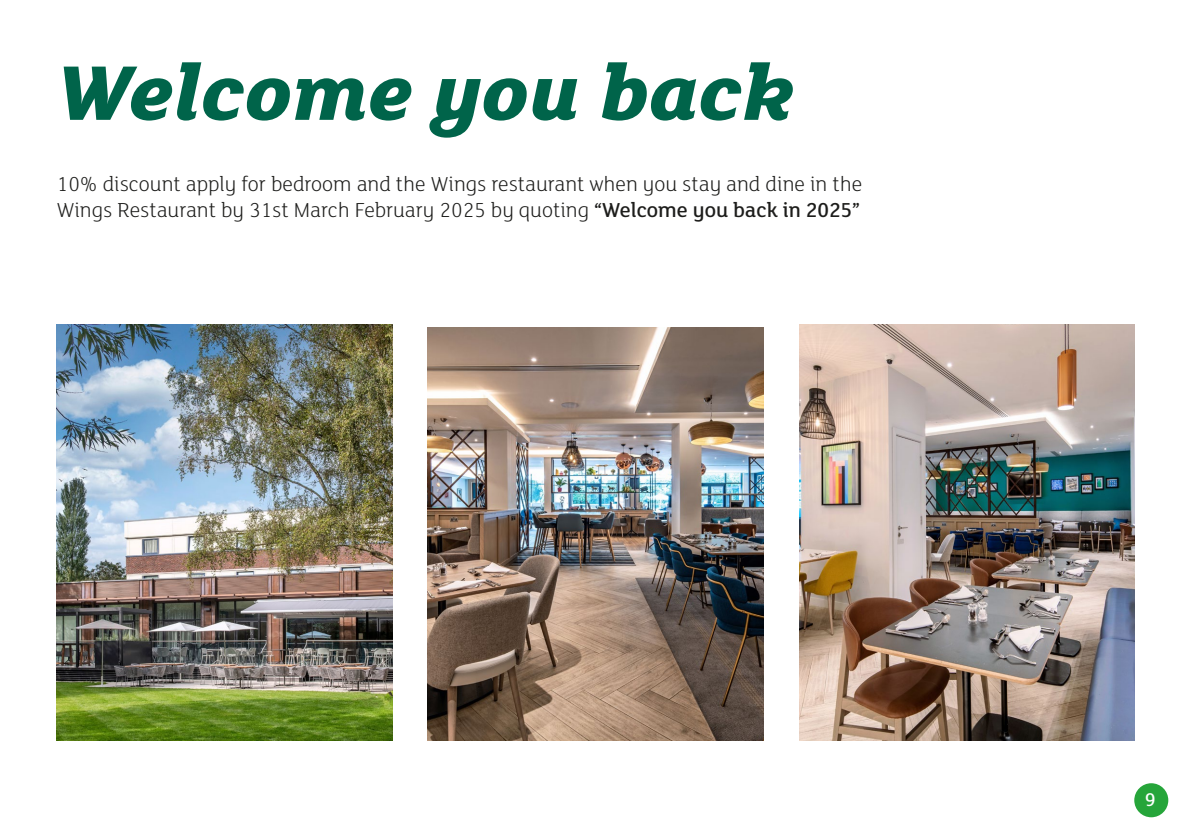
<style>
.page{position:relative;width:1191px;height:840px;background:#fff}
.page>*{position:absolute;margin:0;border:0;box-sizing:border-box;transform-origin:0 0}
.t1{font:italic 800 84px "FS Lola";color:#00644a}
.t2{font:300 22px/26.4px "FS Lola";color:#1d1d1b}
.t3{font:500 20px "FS Lola";color:#fff}
.s1{font-weight:500}
</style>
<div class="page">
<img style="left:57px;top:324px;width:335px;height:416px">
<img style="left:428px;top:327px;width:335px;height:413px">
<img style="left:799px;top:324px;width:335px;height:416px">
<div style="left:1134px;top:782px;width:34px;height:34px;background:#26a53a;border-radius:50%"></div>
<h1 class="t1" style="left:57px;top:35px;width:740px">Welcome you back</h1>
<p class="t2" style="left:57px;top:170px;width:807px">10% discount apply for bedroom and the Wings restaurant when you stay and dine in the<br>Wings Restaurant by 31st March February 2025 by quoting <span class="s1">“Welcome you back in 2025”</span></p>
<p class="t3" style="left:1145px;top:786px;width:12px">9</p>
</div>
